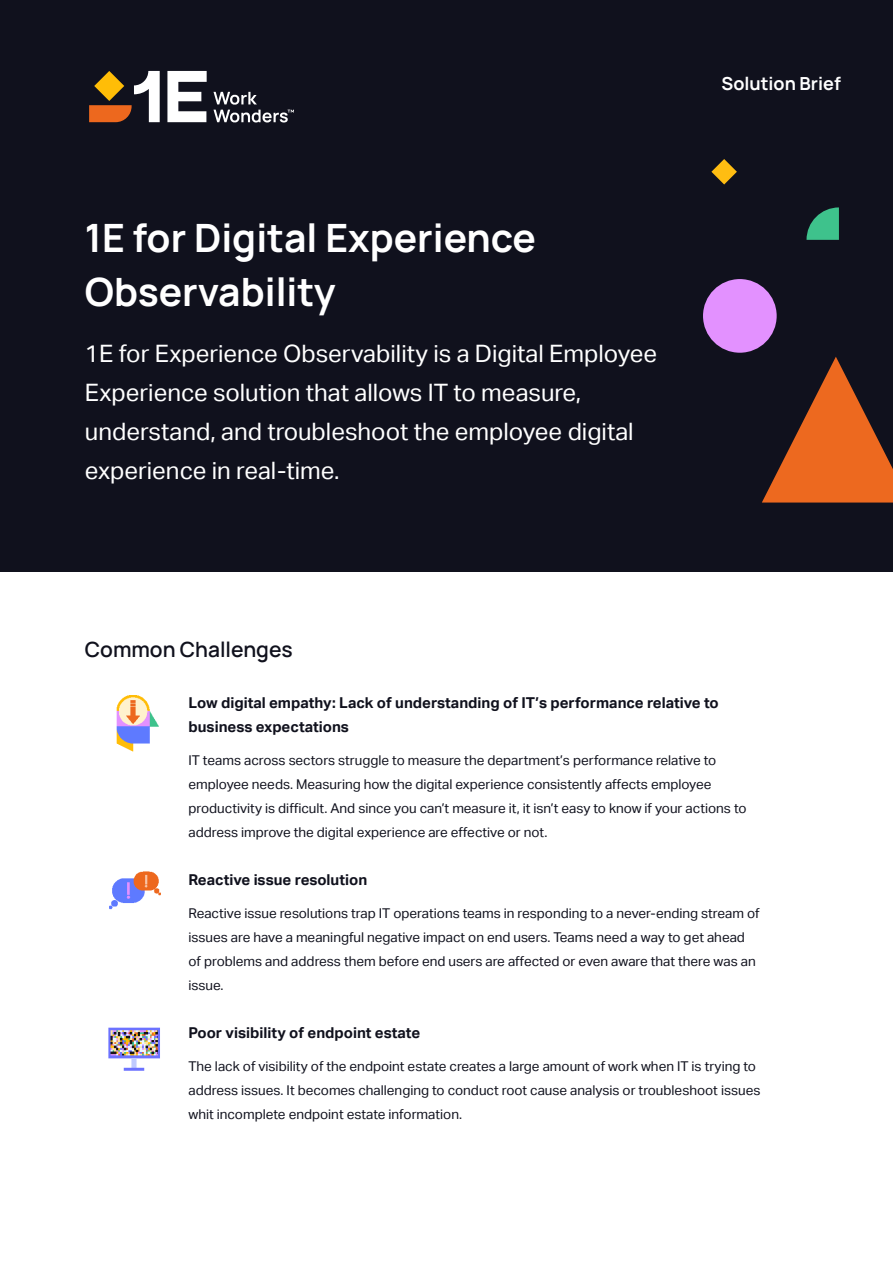
<style>
.page{position:relative;width:893px;height:1263px;background:#fff}
.page>*{position:absolute;margin:0;border:0;box-sizing:border-box;transform-origin:0 0}
.t1{font:200 39px/54px "Manrope";color:#fff}
.t2{font:24px/39px "Aktiv Grotesk";color:#fff}
.t3{font:200 21px "Manrope";color:#10111d}
.t4{font:200 18px "Manrope";color:#fff}
.t5{font:700 15px/24px "Aktiv Grotesk";color:#10111d}
.t6{font:13.5px/24px "Aktiv Grotesk";color:#10111d}
</style>
<div class="page">
<div style="left:0;top:0;width:893px;height:572px;background:#10111d"></div>
<svg style="left:167px;top:71px;width:40px;height:51px"></svg>
<svg style="left:89px;top:71px;width:71px;height:51px"></svg>
<svg style="left:213px;top:92px;width:81px;height:31px"></svg>
<svg style="left:762px;top:357px;width:131px;height:145px"></svg>
<div style="left:703px;top:279px;width:74px;height:74px;background:#e391ff;border-radius:50%"></div>
<svg style="left:806px;top:207px;width:33px;height:33px"></svg>
<svg style="left:711px;top:159px;width:26px;height:25px"></svg>
<img style="left:116px;top:695px;width:43px;height:57px">
<img style="left:109px;top:871px;width:52px;height:39px">
<img style="left:108px;top:1027px;width:52px;height:44px">
<h1 class="t1" style="left:85px;top:209px;width:453px">1E for Digital Experience<br>Observability</h1>
<h2 class="t2" style="left:85px;top:334px;width:574px">1E for Experience Observability is a Digital Employee Experience solution that allows IT to measure, understand, and troubleshoot the employee digital experience in real-time.</h2>
<h3 class="t3" style="left:85px;top:634px;width:209px">Common Challenges</h3>
<h3 class="t4" style="left:722px;top:70px;width:121px">Solution Brief</h3>
<p class="t5" style="left:188px;top:691px;width:532px">Low digital empathy: Lack of understanding of IT’s performance relative to business expectations</p>
<p class="t6" style="left:188px;top:748px;width:560px">IT teams across sectors struggle to measure the department’s performance relative to employee needs. Measuring how the digital experience consistently affects employee productivity is difficult. And since you can’t measure it, it isn’t easy to know if your actions to address improve the digital experience are effective or not.</p>
<p class="t5" style="left:188px;top:868px;width:180px">Reactive issue resolution</p>
<p class="t6" style="left:188px;top:901px;width:573px">Reactive issue resolutions trap IT operations teams in responding to a never-ending stream of issues are have a meaningful negative impact on end users. Teams need a way to get ahead of problems and address them before end users are affected or even aware that there was an issue.</p>
<p class="t5" style="left:188px;top:1021px;width:233px">Poor visibility of endpoint estate</p>
<p class="t6" style="left:188px;top:1054px;width:573px">The lack of visibility of the endpoint estate creates a large amount of work when IT is trying to address issues. It becomes challenging to conduct root cause analysis or troubleshoot issues whit incomplete endpoint estate information.</p>
</div>
